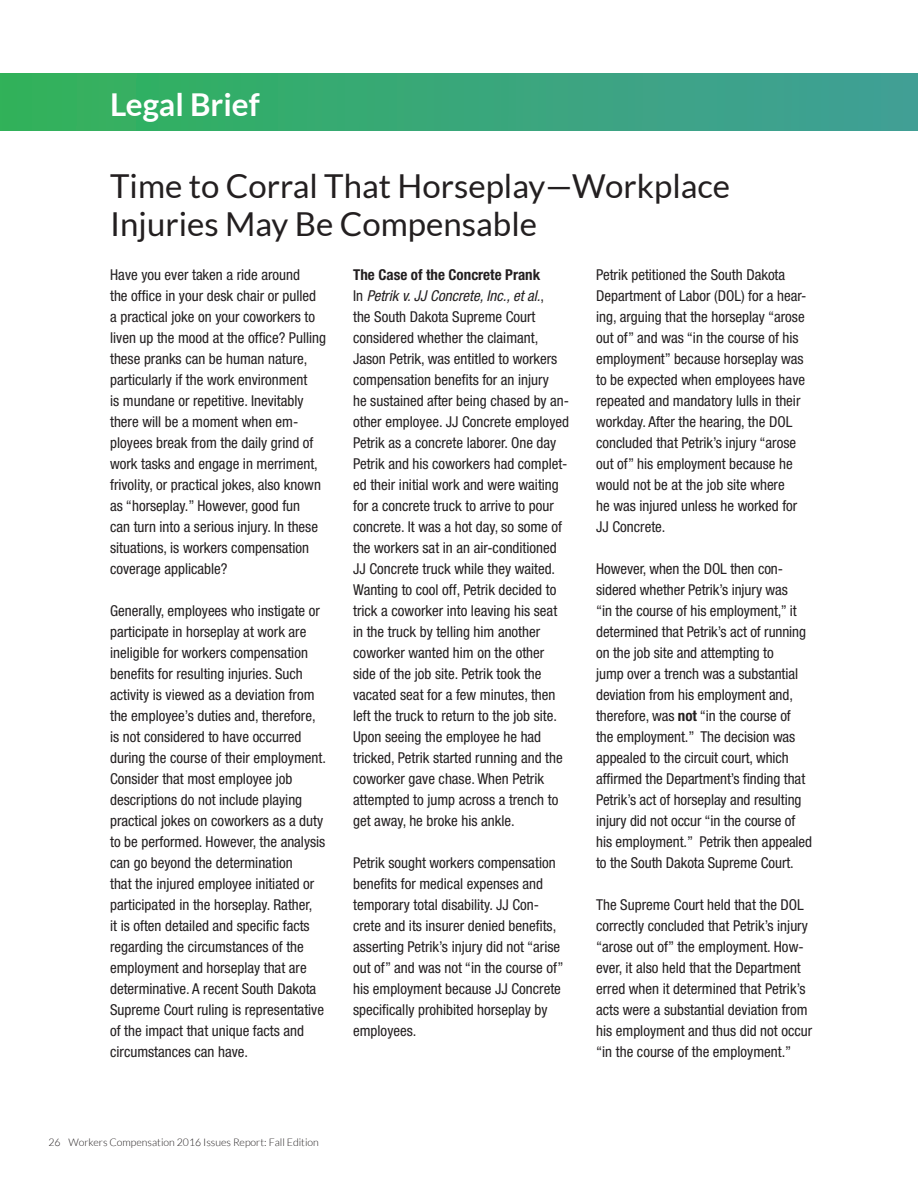
<style>
.page{position:relative;width:918px;height:1188px;background:#fff}
.page>*{position:absolute;margin:0;border:0;box-sizing:border-box;transform-origin:0 0}
.t1{font:33px/37.5px "Lato";color:#231f20}
.t2{font:700 31.5px "Lato";color:#fff}
.t3{font:condensed 15px/21px "Helvetica Neue";color:#231f20}
.t4{font:700 condensed 15px "Helvetica Neue";color:#231f20}
.t5{font:300 10.5px "Lato";color:#231f20}
.s1{font-style:italic}
.s2{font-weight:700}
</style>
<div class="page">
<div style="left:0;top:73px;width:918px;height:57px;background:linear-gradient(to right,#31b25a,#419e97)"></div>
<p class="t2" style="left:110px;top:86px;width:151px">Legal Brief</p>
<p class="t1" style="left:110px;top:167px;width:622px">Time to Corral That Horseplay—Workplace<br>Injuries May Be Compensable</p>
<p class="t3" style="left:110px;top:264px;width:217px">Have you ever taken a ride around<br>the office in your desk chair or pulled a practical joke on your coworkers to liven up the mood at the office? Pulling these pranks can be human nature, particularly if the work environment<br>is mundane or repetitive. Inevitably there will be a moment when em&shy;ployees break from the daily grind of work tasks and engage in merriment, frivolity, or practical jokes, also known as “horseplay.” However, good fun<br>can turn into a serious injury. In these situations, is workers compensation coverage applicable?</p>
<p class="t3" style="left:110px;top:600px;width:217px">Generally, employees who instigate or participate in horseplay at work are ineligible for workers compensation benefits for resulting injuries. Such activity is viewed as a deviation from the employee’s duties and, therefore, is not considered to have occurred during the course of their employment.<br>Consider that most employee job descriptions do not include playing practical jokes on coworkers as a duty to be performed. However, the analysis can go beyond the determination<br>that the injured employee initiated or participated in the horseplay. Rather,<br>it is often detailed and specific facts regarding the circumstances of the employment and horseplay that are determinative. A recent South Dakota Supreme Court ruling is representative of the impact that unique facts and circumstances can have.</p>
<p class="t4" style="left:353px;top:266px;width:189px">The Case of the Concrete Prank</p>
<p class="t3" style="left:353px;top:285px;width:218px">In <span class="s1">Petrik v. JJ Concrete, Inc., et al.</span>,<br>the South Dakota Supreme Court considered whether the claimant, Jason Petrik, was entitled to workers compensation benefits for an injury<br>he sustained after being chased by an&shy;other employee. JJ Concrete employed Petrik as a concrete laborer. One day Petrik and his coworkers had complet&shy;ed their initial work and were waiting for a concrete truck to arrive to pour concrete. It was a hot day, so some of the workers sat in an air-conditioned JJ Concrete truck while they waited.<br>Wanting to cool off, Petrik decided to trick a coworker into leaving his seat in the truck by telling him another coworker wanted him on the other side of the job site. Petrik took the vacated seat for a few minutes, then left the truck to return to the job site.<br>Upon seeing the employee he had tricked, Petrik started running and the coworker gave chase. When Petrik attempted to jump across a trench to get away, he broke his ankle.</p>
<p class="t3" style="left:353px;top:852px;width:212px">Petrik sought workers compensation benefits for medical expenses and temporary total disability. JJ Con&shy;crete and its insurer denied benefits, asserting Petrik’s injury did not “arise out of” and was not “in the course of” his employment because JJ Concrete specifically prohibited horseplay by employees.</p>
<p class="t3" style="left:596px;top:264px;width:212px">Petrik petitioned the South Dakota Department of Labor (DOL) for a hear&shy;ing, arguing that the horseplay “arose out of” and was “in the course of his employment” because horseplay was to be expected when employees have repeated and mandatory lulls in their workday. After the hearing, the DOL concluded that Petrik’s injury “arose out of” his employment because he would not be at the job site where<br>he was injured unless he worked for JJ Concrete.</p>
<p class="t3" style="left:596px;top:558px;width:217px">However, when the DOL then con&shy;sidered whether Petrik’s injury was<br>“in the course of his employment,” it determined that Petrik’s act of running on the job site and attempting to<br>jump over a trench was a substantial deviation from his employment and, therefore, was <span class="s2">not</span> “in the course of<br>the employment.” The decision was appealed to the circuit court, which affirmed the Department’s finding that Petrik’s act of horseplay and resulting injury did not occur “in the course of his employment.” Petrik then appealed to the South Dakota Supreme Court.</p>
<p class="t3" style="left:596px;top:894px;width:218px">The Supreme Court held that the DOL correctly concluded that Petrik’s injury “arose out of” the employment. How&shy;ever, it also held that the Department erred when it determined that Petrik’s acts were a substantial deviation from his employment and thus did not occur “in the course of the employment.”</p>
<p class="t5" style="left:48px;top:1136px;width:14px">26</p>
<p class="t5" style="left:69px;top:1136px;width:252px">Workers Compensation 2016 Issues Report: Fall Edition</p>
</div>
